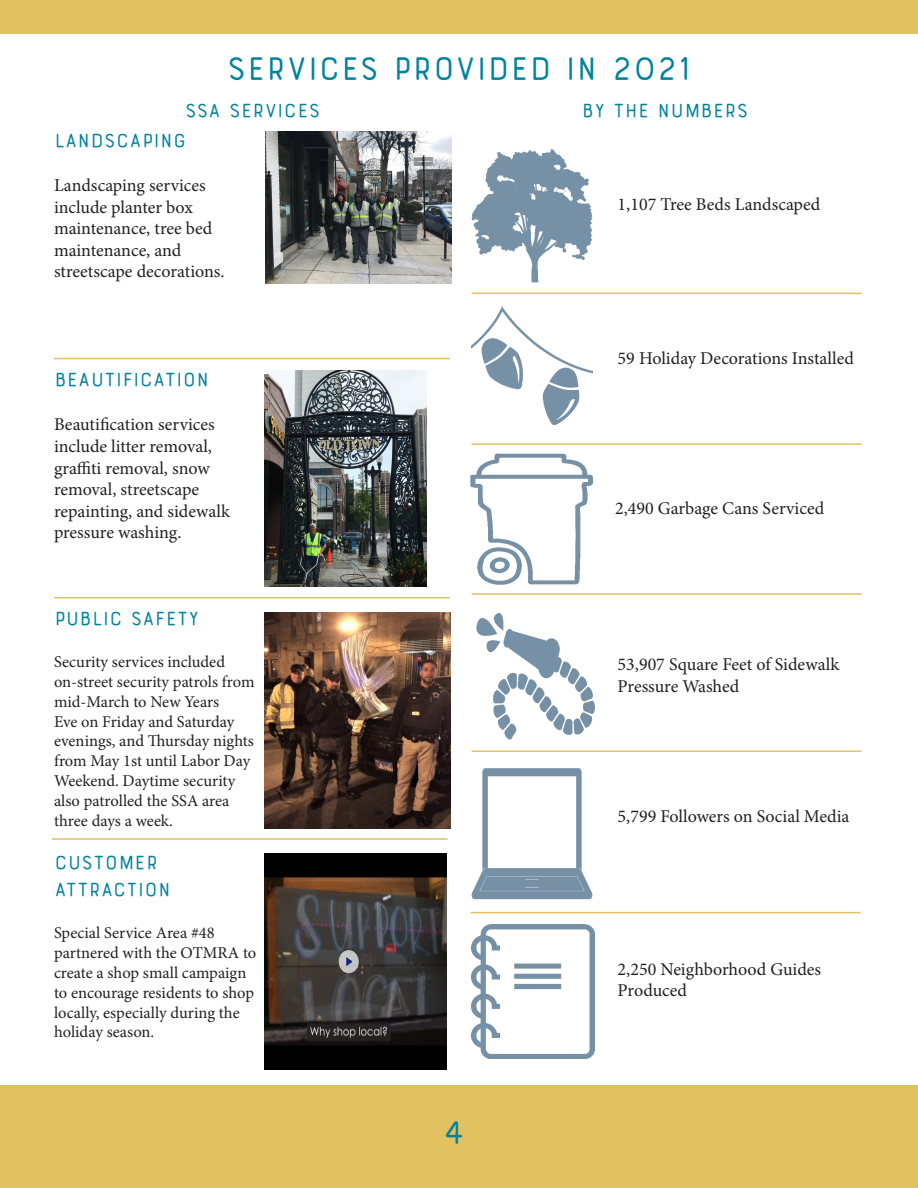
<style>
.page{position:relative;width:918px;height:1188px;background:#fff}
.page>*{position:absolute;margin:0;border:0;box-sizing:border-box;transform-origin:0 0}
.t1{font:700 37.5px "Bourton Line";letter-spacing:-.02em;color:#00839c}
.t2{font:700 22.5px "Bourton Line";letter-spacing:-.02em;color:#00839c}
.t3{font:18px/21.6px "Minion Pro";color:#231f20}
.t4{font:16.5px/19.8px "Minion Pro";color:#231f20}
</style>
<div class="page">
<div style="left:0;top:1085px;width:918px;height:103px;background:#e2c161"></div>
<div style="left:0;top:0;width:918px;height:33px;background:#e2c161"></div>
<img style="left:265px;top:612px;width:185px;height:216px">
<img style="left:264px;top:371px;width:162px;height:216px">
<img style="left:266px;top:131px;width:185px;height:153px">
<img style="left:264px;top:854px;width:183px;height:216px">
<img style="left:472px;top:150px;width:121px;height:132px">
<img style="left:472px;top:306px;width:121px;height:120px">
<img style="left:470px;top:454px;width:123px;height:131px">
<img style="left:476px;top:613px;width:118px;height:127px">
<img style="left:471px;top:768px;width:122px;height:132px">
<img style="left:472px;top:925px;width:122px;height:133px">
<hr style="left:54px;top:358px;width:396px;height:1px;background:#e2c161">
<hr style="left:54px;top:597px;width:396px;height:1px;background:#e2c161">
<hr style="left:52px;top:838px;width:396px;height:2px;background:#e2c161">
<hr style="left:472px;top:293px;width:389px;height:1px;background:#e2c161">
<hr style="left:472px;top:443px;width:389px;height:2px;background:#e2c161">
<hr style="left:472px;top:593px;width:389px;height:2px;background:#e2c161">
<hr style="left:472px;top:750px;width:389px;height:2px;background:#e2c161">
<hr style="left:471px;top:912px;width:390px;height:1px;background:#e2c161">
<p class="t1" style="left:227px;top:46px;width:466px">SERVICES PROVIDED IN 2021</p>
<p class="t2" style="left:185px;top:97px;width:138px">SSA SERVICES</p>
<p class="t2" style="left:582px;top:97px;width:169px">BY THE NUMBERS</p>
<p class="t2" style="left:54px;top:126px;width:134px">LANDSCAPING</p>
<p class="t3" style="left:54px;top:175px;width:172px">Landscaping services include planter box maintenance, tree bed maintenance, and streetscape decorations.</p>
<p class="t2" style="left:54px;top:366px;width:157px">BEAUTIFICATION</p>
<p class="t3" style="left:54px;top:414px;width:178px">Beautification services include litter removal, graffiti removal, snow removal, streetscape repainting, and sidewalk pressure washing.</p>
<p class="t2" style="left:54px;top:604px;width:147px">PUBLIC SAFETY</p>
<p class="t4" style="left:54px;top:652px;width:202px">Security services included on-street security patrols from mid-March to New Years<br>Eve on Friday and Saturday evenings, and Thursday nights from May 1st until Labor Day<br>Weekend. Daytime security also patrolled the SSA area three days a week.</p>
<p class="t2" style="left:54px;top:849px;width:106px">CUSTOMER</p>
<p class="t2" style="left:54px;top:876px;width:119px">ATTRACTION</p>
<p class="t4" style="left:54px;top:923px;width:204px">Special Service Area #48 partnered with the OTMRA to create a shop small campaign to encourage residents to shop locally, especially during the holiday season.</p>
<p class="t1" style="left:442px;top:1109px;width:24px">4</p>
<p class="t3" style="left:618px;top:193px;width:204px">1,107 Tree Beds Landscaped</p>
<p class="t3" style="left:618px;top:348px;width:238px">59 Holiday Decorations Installed</p>
<p class="t3" style="left:615px;top:498px;width:211px">2,490 Garbage Cans Serviced</p>
<p class="t3" style="left:618px;top:654px;width:223px">53,907 Square Feet of Sidewalk<br>Pressure Washed</p>
<p class="t3" style="left:618px;top:805px;width:233px">5,799 Followers on Social Media</p>
<p class="t3" style="left:618px;top:958px;width:205px">2,250 Neighborhood Guides</p>
<p class="t3" style="left:618px;top:980px;width:71px">Produced</p>
</div>
